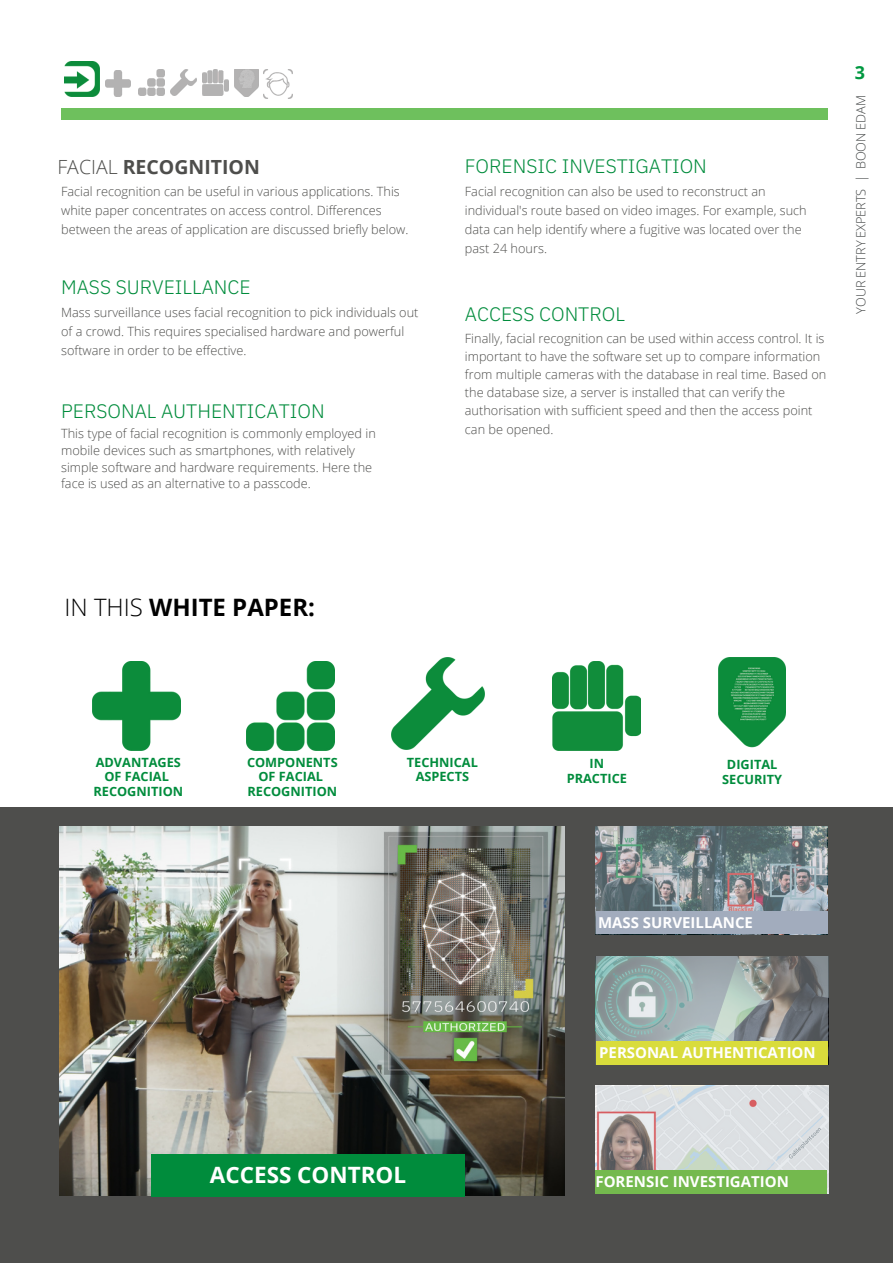
<style>
.page{position:relative;width:893px;height:1264px;background:#fff}
.page>*{position:absolute;margin:0;border:0;box-sizing:border-box;transform-origin:0 0}
.t1{font:700 24px "Open Sans";color:#000}
.t2{font:700 22.5px "Open Sans";color:#fff}
.t3{font:300 19.5px "IBM Plex Sans";color:#008c3c}
.t4{font:700 19.5px "Open Sans";color:#4e4e4c}
.t5{font:700 18px "Open Sans";color:#009840}
.t6{font:700 15px "Open Sans";color:#fff}
.t7{font:300 12.75px/19px "Open Sans";color:#4e4e4c}
.t8{font:700 12.75px/14.5px "Open Sans";color:#008c3c;text-align:center}
.t9{font:300 12.75px "Open Sans";letter-spacing:-.005em;color:#454848}
.s1{font-weight:300}
</style>
<div class="page">
<div style="left:0;top:807px;width:892px;height:455px;background:#4e4e4c"></div>
<img style="left:59px;top:826px;width:505px;height:369px">
<div style="left:151px;top:1153px;width:314px;height:43px;background:#008c3c"></div>
<img style="left:64px;top:61px;width:35px;height:35px">
<img style="left:203px;top:69px;width:25px;height:26px">
<img style="left:264px;top:69px;width:29px;height:30px">
<img style="left:170px;top:69px;width:26px;height:26px">
<img style="left:105px;top:71px;width:26px;height:25px">
<img style="left:138px;top:69px;width:26px;height:26px">
<img style="left:234px;top:69px;width:24px;height:27px">
<div style="left:61px;top:108px;width:766px;height:12px;background:#6ec05d"></div>
<img style="left:246px;top:661px;width:89px;height:89px">
<img style="left:93px;top:661px;width:88px;height:89px">
<img style="left:552px;top:661px;width:88px;height:89px">
<img style="left:718px;top:657px;width:67px;height:91px">
<img style="left:392px;top:657px;width:92px;height:92px">
<svg style="left:595px;top:826px;width:232px;height:85px;background:#7d898d"></svg>
<div style="left:595px;top:911px;width:232px;height:23px;background:#a2acbd"></div>
<svg style="left:596px;top:956px;width:232px;height:108px;background:#92a0a0"></svg>
<div style="left:595px;top:1041px;width:232px;height:23px;background:#d9dc3c"></div>
<svg style="left:597px;top:1085px;width:231px;height:108px;background:#d2d2d4"></svg>
<div style="left:595px;top:1170px;width:232px;height:23px;background:#74b94e"></div>
<h3 class="t4" style="left:57px;top:153px;width:204px"><span class="s1">FACIAL</span> RECOGNITION</h3>
<p class="t7" style="left:61px;top:182px;width:349px">Facial recognition can be useful in various applications. This white paper concentrates on access control. Differences between the areas of application are discussed briefly below.</p>
<h3 class="t3" style="left:61px;top:274px;width:191px">MASS SURVEILLANCE</h3>
<p class="t7" style="left:61px;top:302px;width:359px">Mass surveillance uses facial recognition to pick individuals out of a crowd. This requires specialised hardware and powerful software in order to be effective.</p>
<h3 class="t3" style="left:61px;top:397px;width:265px">PERSONAL AUTHENTICATION</h3>
<p class="t7" style="left:61px;top:424px;width:316px;line-height:16.8px">This type of facial recognition is commonly employed in mobile devices such as smartphones, with relatively simple software and hardware requirements. Here the face is used as an alternative to a passcode.</p>
<h1 class="t1" style="left:64px;top:590px;width:252px"><span class="s1">IN THIS</span> WHITE PAPER:</h1>
<h3 class="t3" style="left:465px;top:153px;width:243px">FORENSIC INVESTIGATION</h3>
<p class="t7" style="left:465px;top:181px;width:343px">Facial recognition can also be used to reconstruct an individual's route based on video images. For example, such data can help identify where a fugitive was located over the past 24 hours.</p>
<h3 class="t3" style="left:465px;top:301px;width:161px">ACCESS CONTROL</h3>
<p class="t7" style="left:465px;top:329px;width:363px;line-height:18.1px">Finally, facial recognition can be used within access control. It is important to have the software set up to compare information from multiple cameras with the database in real time. Based on the database size, a server is installed that can verify the authorisation with sufficient speed and then the access point can be opened.</p>
<h3 class="t5" style="left:854px;top:59px;width:12px">3</h3>
<p class="t9" style="left:852px;top:314px;width:220px;rotate:-90deg">YOUR ENTRY EXPERTS | BOON EDAM</p>
<p class="t8" style="left:93px;top:754px;width:91px">ADVANTAGES<br>OF FACIAL<br>RECOGNITION</p>
<p class="t8" style="left:247px;top:754px;width:92px">COMPONENTS<br>OF FACIAL<br>RECOGNITION</p>
<p class="t8" style="left:407px;top:754px;width:73px">TECHNICAL<br>ASPECTS</p>
<p class="t8" style="left:566px;top:755px;width:62px">IN<br>PRACTICE</p>
<p class="t8" style="left:722px;top:756px;width:61px">DIGITAL<br>SECURITY</p>
<p class="t6" style="left:598px;top:912px;width:156px">MASS SURVEILLANCE</p>
<h2 class="t2" style="left:210px;top:1158px;width:198px">ACCESS CONTROL</h2>
<p class="t6" style="left:599px;top:1042px;width:218px">PERSONAL AUTHENTICATION</p>
<p class="t6" style="left:595px;top:1171px;width:195px">FORENSIC INVESTIGATION</p>
</div>
